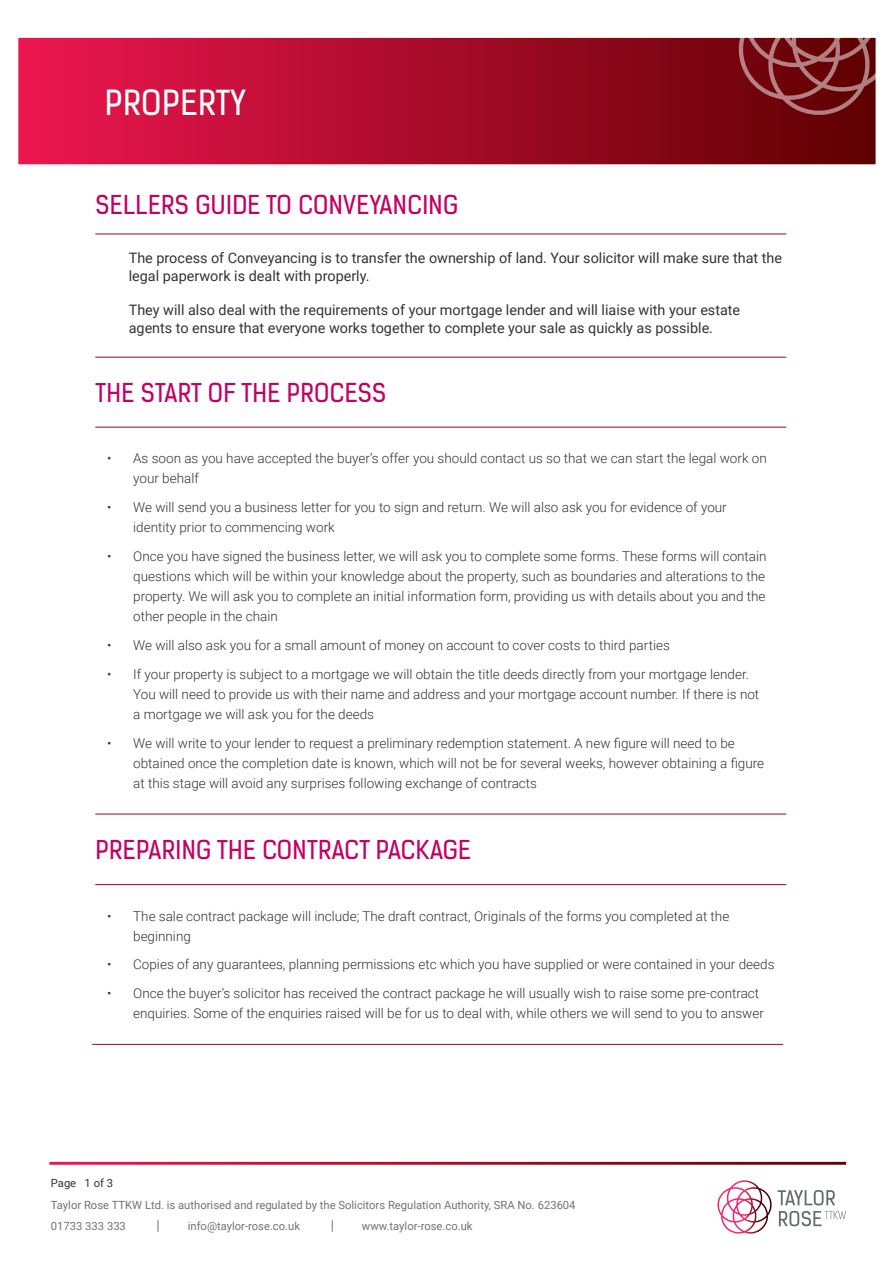
<style>
.page{position:relative;width:893px;height:1263px;background:#fff}
.page>*{position:absolute;margin:0;border:0;box-sizing:border-box;transform-origin:0 0}
.t1{font:33px "Kelson Sans";color:#fff}
.t2{font:24.75px "Kelson Sans";letter-spacing:.015em;color:#c30063}
.t3{font:14.4px/17.2px "Roboto";color:#333}
.t4{font:300 13.5px/20.1px "Roboto";color:#333}
.t5{font:13.5px "Roboto";color:#737373}
.t6{font:11.25px "Roboto";color:#737373}
.t7{font:11.25px "Roboto";color:#333}
</style>
<div class="page">
<div style="left:19px;top:39px;width:856px;height:125px;background:linear-gradient(to right,#ec1651,#5e0001)"></div>
<hr style="left:95px;top:234px;width:691px;height:1px;background:#9d0040">
<svg style="left:737px;top:37px;width:139px;height:79px;background:#7e2529"></svg>
<svg style="left:778px;top:1190px;width:57px;height:15px"></svg>
<svg style="left:779px;top:1211px;width:67px;height:15px"></svg>
<svg style="left:717px;top:1180px;width:55px;height:53px"></svg>
<hr style="left:95px;top:357px;width:691px;height:1px;background:#9d0040">
<hr style="left:95px;top:427px;width:691px;height:1px;background:#9d0040">
<hr style="left:95px;top:884px;width:691px;height:1px;background:#9d0040">
<hr style="left:95px;top:814px;width:691px;height:1px;background:#9d0040">
<hr style="left:92px;top:1044px;width:691px;height:1px;background:#9d0040">
<h1 class="t1" style="left:105px;top:82px;width:93px">PROPERTY</h1>
<h2 class="t2" style="left:95px;top:190px;width:364px">SELLERS GUIDE TO CONVEYANCING</h2>
<p class="t3" style="left:129px;top:249px;width:655px">The process of Conveyancing is to transfer the ownership of land. Your solicitor will make sure that the legal paperwork is dealt with properly.</p>
<p class="t3" style="left:129px;top:301px;width:613px">They will also deal with the requirements of your mortgage lender and will liaise with your estate agents to ensure that everyone works together to complete your sale as quickly as possible.</p>
<h2 class="t2" style="left:95px;top:377px;width:277px">THE START OF THE PROCESS</h2>
<p class="t4" style="left:133px;top:448px;width:635px;text-indent:-26px">• As soon as you have accepted the buyer’s offer you should contact us so that we can start the legal work on your behalf</p>
<p class="t4" style="left:133px;top:497px;width:595px;text-indent:-26px">• We will send you a business letter for you to sign and return. We will also ask you for evidence of your identity prior to commencing work</p>
<p class="t4" style="left:133px;top:545px;width:635px;text-align:justify;text-indent:-26px">• Once you have signed the business letter, we will ask you to complete some forms. These forms will contain questions which will be within your knowledge about the property, such as boundaries and alterations to the property. We will ask you to complete an initial information form, providing us with details about you and the other people in the chain</p>
<p class="t4" style="left:107px;top:635px;width:564px">• We will also ask you for a small amount of money on account to cover costs to third parties</p>
<p class="t4" style="left:133px;top:663px;width:628px;text-indent:-26px">• If your property is subject to a mortgage we will obtain the title deeds directly from your mortgage lender.<br>You will need to provide us with their name and address and your mortgage account number. If there is not a mortgage we will ask you for the deeds</p>
<p class="t4" style="left:133px;top:732px;width:633px;text-indent:-26px">• We will write to your lender to request a preliminary redemption statement. A new figure will need to be obtained once the completion date is known, which will not be for several weeks, however obtaining a figure at this stage will avoid any surprises following exchange of contracts</p>
<h2 class="t2" style="left:95px;top:834px;width:377px">PREPARING THE CONTRACT PACKAGE</h2>
<p class="t4" style="left:133px;top:905px;width:598px;text-indent:-26px">• The sale contract package will include; The draft contract, Originals of the forms you completed at the beginning</p>
<p class="t4" style="left:107px;top:954px;width:669px">• Copies of any guarantees, planning permissions etc which you have supplied or were contained in your deeds</p>
<p class="t4" style="left:133px;top:983px;width:632px;text-indent:-26px">• Once the buyer’s solicitor has received the contract package he will usually wish to raise some pre-contract enquiries. Some of the enquiries raised will be for us to deal with, while others we will send to you to answer</p>
<p class="t7" style="left:51px;top:1175px;width:64px">Page 1 of 3</p>
<p class="t6" style="left:51px;top:1197px;width:526px">Taylor Rose TTKW Ltd. is authorised and regulated by the Solicitors Regulation Authority, SRA No. 623604</p>
<p class="t6" style="left:51px;top:1218px;width:77px">01733 333 333</p>
<p class="t5" style="left:157px;top:1215px;width:5px">|</p>
<p class="t6" style="left:188px;top:1218px;width:114px">info@taylor-rose.co.uk</p>
<p class="t5" style="left:331px;top:1215px;width:5px">|</p>
<p class="t6" style="left:362px;top:1218px;width:112px">www.taylor-rose.co.uk</p>
</div>
